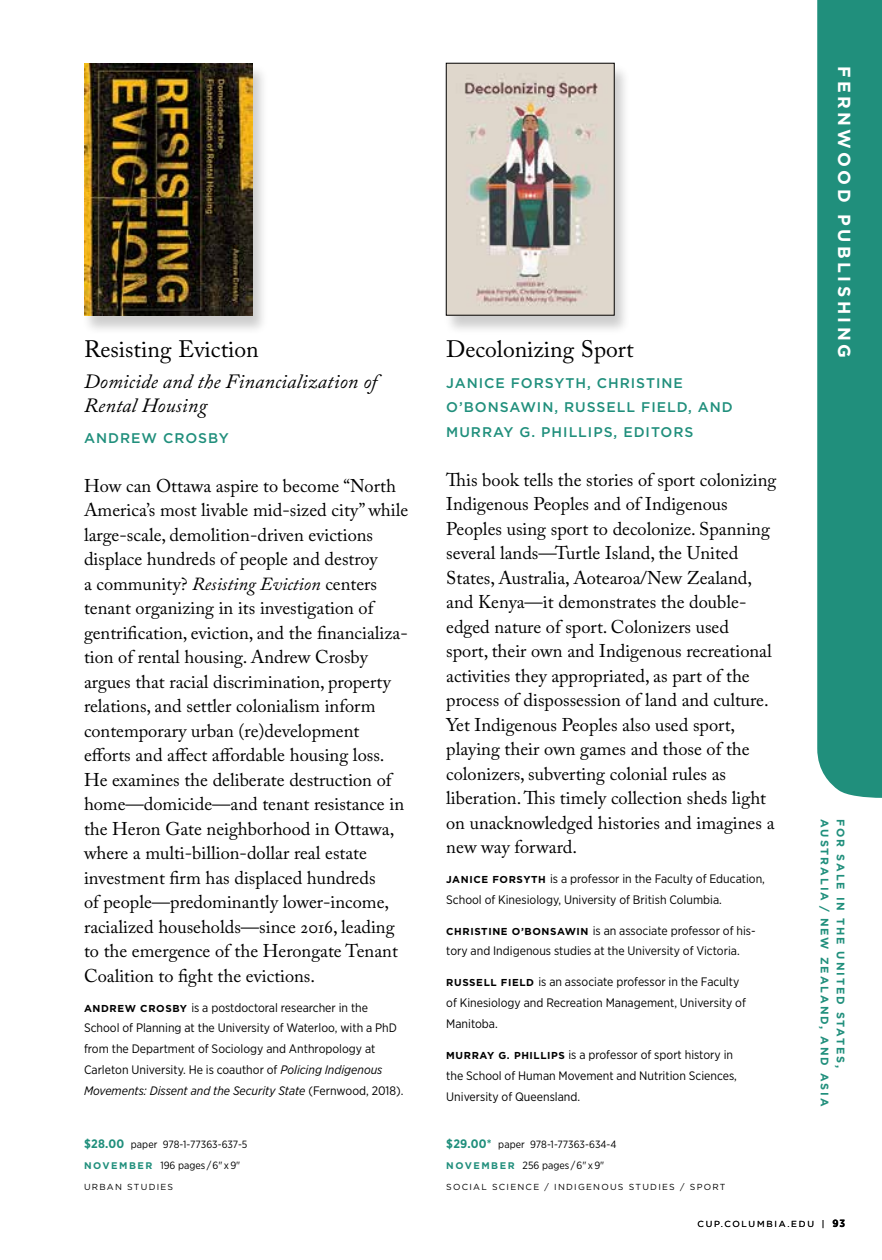
<style>
.page{position:relative;width:882px;height:1260px;background:#fff}
.page>*{position:absolute;margin:0;border:0;box-sizing:border-box;transform-origin:0 0}
.t1{font:23.62px "Adobe Caslon Pro";color:#000}
.t2{font:italic 20.12px/24.5px "Adobe Caslon Pro";letter-spacing:.01em;color:#000}
.t3{font:18.38px/24.5px "Adobe Caslon Pro";color:#000}
.t4{font:700 17.5px "Gotham";letter-spacing:.2em;color:#fff}
.t5{font:500 14px/24.5px "Gotham";letter-spacing:.07em;color:#208f7c}
.t6{font:12.25px/21px "Gotham Narrow";color:#000}
.t7{font:700 10.85px "Gotham";letter-spacing:.18em;color:#208f7c}
.t8{font:10.5px/21px "Gotham Narrow";color:#000}
.t9{font:8.75px "Gotham";letter-spacing:.14em;color:#000}
.t10{font:8.75px "Gotham";letter-spacing:.2em;color:#000}
.s1{font-style:italic}
.s2{font-family:"Gotham";font-weight:700;font-size:10.15px}
.s3{font-weight:700;font-size:12.25px;color:#208f7c}
.s4{font-family:"Gotham";font-weight:700;font-size:9.62px;color:#208f7c}
.s5{font-family:"Gotham Narrow";font-weight:700;font-size:10.5px}
</style>
<div class="page">
<div style="left:82px;top:64px;width:187px;height:272px;background:#000;opacity:.2"></div>
<img style="left:84px;top:63px;width:168px;height:252px">
<div style="left:443px;top:64px;width:188px;height:271px;background:#000;opacity:.2"></div>
<img style="left:448px;top:65px;width:164px;height:248px">
<div style="left:446px;top:63px;width:168px;height:252px;border:1px solid #000"></div>
<div style="left:817px;top:0;width:65px;height:798px;background:#208f7c"></div>
<p class="t1" style="left:84px;top:335px;width:176px">Resisting Eviction</p>
<p class="t2" style="left:84px;top:368px;width:295px">Domicide and the Financialization of<br>Rental Housing</p>
<p class="t5" style="left:84px;top:425px;width:146px">ANDREW CROSBY</p>
<p class="t3" style="left:84px;top:473px;width:326px">How can Ottawa aspire to become “North America’s most livable mid-sized city” while large-scale, demolition-driven evictions displace hundreds of people and destroy<br>a community? <span class="s1">Resisting Eviction</span> centers tenant organizing in its investigation of gentrification, eviction, and the financializa&shy;tion of rental housing. Andrew Crosby argues that racial discrimination, property relations, and settler colonialism inform contemporary urban (re)development efforts and affect affordable housing loss.<br>He examines the deliberate destruction of home—domicide—and tenant resistance in the Heron Gate neighborhood in Ottawa, where a multi-billion-dollar real estate investment firm has displaced hundreds<br>of people—predominantly lower-income, racialized households—since 2016, leading to the emergence of the Herongate Tenant Coalition to fight the evictions.</p>
<p class="t6" style="left:84px;top:996px;width:321px"><span class="s2">ANDREW CROSBY</span> is a postdoctoral researcher in the School of Planning at the University of Waterloo, with a PhD from the Department of Sociology and Anthropology at Carleton University. He is coauthor of <span class="s1">Policing Indigenous Movements: Dissent and the Security State</span> (Fernwood, 2018).</p>
<p class="t8" style="left:84px;top:1134px;width:165px"><span class="s3">$28.00</span> paper 978-1-77363-637-5<br><span class="s4">NOVEMBER</span> 196 pages / 6" x 9"</p>
<p class="t9" style="left:84px;top:1181px;width:91px">URBAN STUDIES</p>
<p class="t1" style="left:446px;top:335px;width:189px">Decolonizing Sport</p>
<p class="t5" style="left:446px;top:370px;width:288px">JANICE FORSYTH, CHRISTINE<br>O’BONSAWIN, RUSSELL FIELD, AND<br>MURRAY G. PHILLIPS, EDITORS</p>
<p class="t3" style="left:446px;top:467px;width:332px">This book tells the stories of sport colonizing Indigenous Peoples and of Indigenous Peoples using sport to decolonize. Spanning several lands—Turtle Island, the United States, Australia, Aotearoa/New Zealand, and Kenya—it demonstrates the double&shy;edged nature of sport. Colonizers used<br>sport, their own and Indigenous recreational activities they appropriated, as part of the process of dispossession of land and culture.<br>Yet Indigenous Peoples also used sport, playing their own games and those of the colonizers, subverting colonial rules as liberation. This timely collection sheds light on unacknowledged histories and imagines a new way forward.</p>
<p class="t6" style="left:446px;top:868px;width:320px"><span class="s2">JANICE FORSYTH</span> is a professor in the Faculty of Education,<br>School of Kinesiology, University of British Columbia.</p>
<p class="t6" style="left:446px;top:919px;width:311px"><span class="s2">CHRISTINE O’BONSAWIN</span> is an associate professor of his&shy;tory and Indigenous studies at the University of Victoria.</p>
<p class="t6" style="left:446px;top:971px;width:301px"><span class="s2">RUSSELL FIELD</span> is an associate professor in the Faculty of Kinesiology and Recreation Management, University of<br>Manitoba.</p>
<p class="t6" style="left:446px;top:1044px;width:292px"><span class="s2">MURRAY G. PHILLIPS</span> is a professor of sport history in the School of Human Movement and Nutrition Sciences,<br>University of Queensland.</p>
<p class="t8" style="left:446px;top:1134px;width:172px"><span class="s3">$29.00*</span> paper 978-1-77363-634-4<br><span class="s4">NOVEMBER</span> 256 pages / 6" x 9"</p>
<p class="t9" style="left:446px;top:1181px;width:281px">SOCIAL SCIENCE / INDIGENOUS STUDIES / SPORT</p>
<p class="t4" style="left:856px;top:66px;width:293px;rotate:90deg">FERNWOOD PUBLISHING</p>
<p class="t7" style="left:832px;top:819px;width:289px;rotate:90deg">AUSTRALIA / NEW ZEALAND, AND ASIA</p>
<p class="t7" style="left:848px;top:819px;width:251px;rotate:90deg">FOR SALE IN THE UNITED STATES,</p>
<p class="t10" style="left:697px;top:1218px;width:149px">CUP. COLUMBIA. EDU | <span class="s5">93</span></p>
</div>
